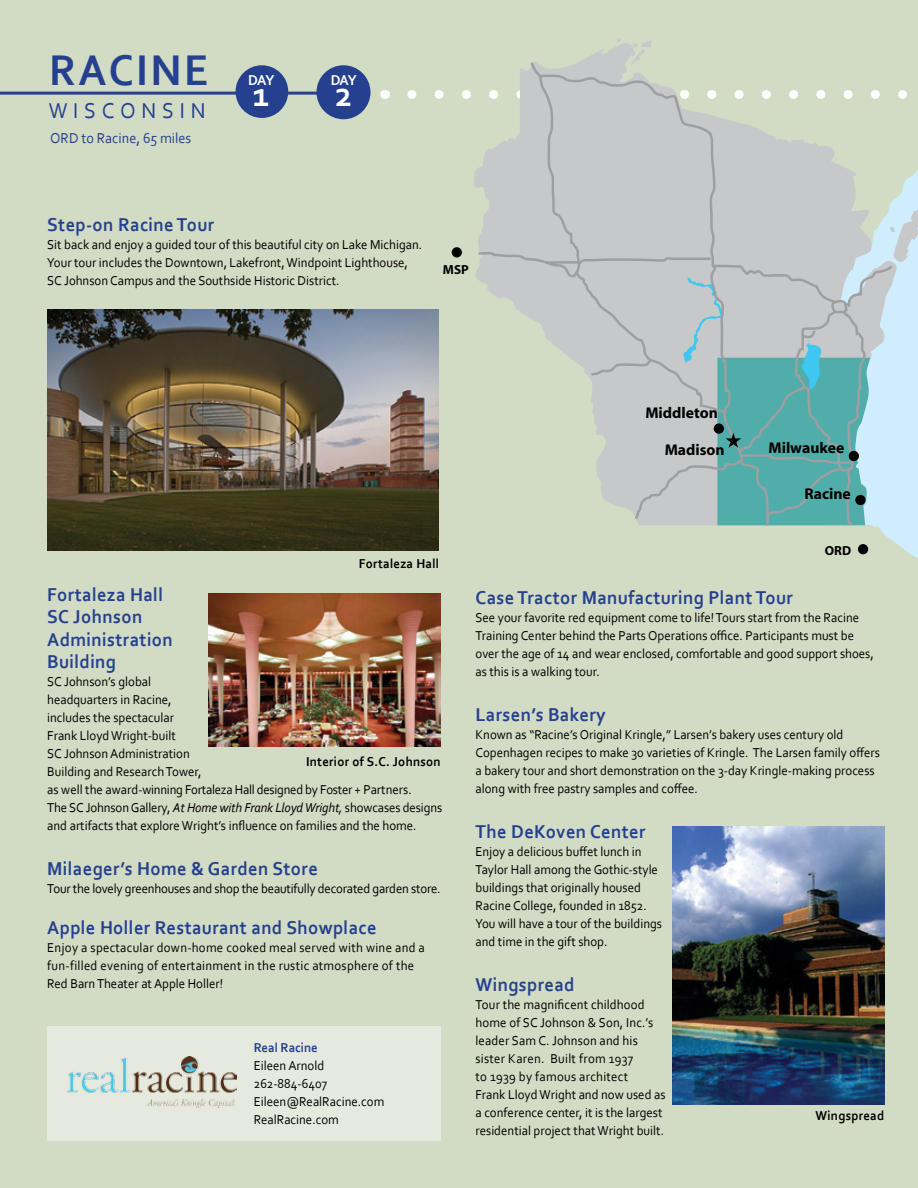
<style>
.page{position:relative;width:918px;height:1188px;background:#d2dbc3}
.page>*{position:absolute;margin:0;border:0;box-sizing:border-box;transform-origin:0 0}
.t1{font:700 45px "Corbel";letter-spacing:.06em;color:#25408f;scale:.95 1}
.t2{font:700 36px "Corbel";color:#fff;scale:.95 1}
.t3{font:22.5px "Corbel";letter-spacing:.27em;color:#25408f;scale:.95 1}
.t4{font:700 19.5px/22.5px "Corbel";letter-spacing:.02em;color:#25408f;scale:.95 1}
.t5{font:700 15.6px "Myriad";color:#000}
.t6{font:15px "Corbel";color:#25408f;scale:.95 1}
.t7{font:700 15px "Corbel";color:#fff;scale:.95 1}
.t8{font:13.5px/18px "Corbel";color:#000;scale:.95 1}
.t9{font:13.5px/18px "Corbel";letter-spacing:.02em;color:#000;scale:.95 1}
.t10{font:700 13.5px "Corbel";letter-spacing:.02em;color:#000;scale:.95 1}
.t11{font:700 13.5px "Corbel";color:#25408f;scale:.95 1}
.t12{font:700 13.2px "Myriad";color:#000}
.s1{font-style:italic}
</style>
<div class="page">
<svg style="left:412px;top:90px;width:495px;height:9px"></svg>
<hr style="left:0;top:92px;width:325px;height:3px;background:#25408f">
<div style="left:236px;top:65px;width:52px;height:53px;background:#25408f;border-radius:50%"></div>
<div style="left:316px;top:65px;width:54px;height:54px;background:#25408f;border-radius:50%"></div>
<img style="left:47px;top:309px;width:392px;height:242px">
<img style="left:209px;top:593px;width:231px;height:154px">
<svg style="left:857px;top:525px;width:61px;height:33px"></svg>
<svg style="left:473px;top:47px;width:143px;height:230px"></svg>
<svg style="left:616px;top:38px;width:36px;height:23px"></svg>
<svg style="left:476px;top:61px;width:418px;height:467px"></svg>
<svg style="left:570px;top:117px;width:348px;height:408px;background:#b4c8c8"></svg>
<div style="left:714px;top:423px;width:10px;height:11px;background:#000;border-radius:50%"></div>
<div style="left:849px;top:451px;width:10px;height:10px;background:#000;border-radius:50%"></div>
<div style="left:855px;top:495px;width:11px;height:10px;background:#000;border-radius:50%"></div>
<div style="left:858px;top:544px;width:10px;height:10px;background:#000;border-radius:50%"></div>
<div style="left:452px;top:247px;width:10px;height:10px;background:#000;border-radius:50%"></div>
<div style="left:47px;top:1026px;width:394px;height:115px;background:#e6eade"></div>
<img style="left:67px;top:1056px;width:170px;height:51px">
<img style="left:672px;top:826px;width:212px;height:278px">
<h1 class="t1" style="left:49px;top:42px;width:169px">Racine</h1>
<h3 class="t3" style="left:49px;top:96px;width:56px">wisco</h3>
<h3 class="t3" style="left:142px;top:96px;width:69px">ns in</h3>
<p class="t6" style="left:50px;top:129px;width:150px">ORD to Racine, 65 miles</p>
<p class="t7" style="left:248px;top:71px;width:29px">day</p>
<h2 class="t2" style="left:253px;top:72px;width:19px">1</h2>
<p class="t7" style="left:331px;top:71px;width:29px">day</p>
<h2 class="t2" style="left:335px;top:72px;width:19px">2</h2>
<h3 class="t4" style="left:47px;top:213px;width:177px">Step-on Racine Tour</h3>
<p class="t8" style="left:47px;top:235px;width:396px">Sit back and enjoy a guided tour of this beautiful city on Lake Michigan.<br>Your tour includes the Downtown, Lakefront, Windpoint Lighthouse,<br>SC Johnson Campus and the Southside Historic District.</p>
<p class="t12" style="left:443px;top:263px;width:27px">MSP</p>
<p class="t10" style="left:359px;top:556px;width:86px">Fortaleza Hall</p>
<p class="t5" style="left:645px;top:405px;width:74px">Middleton</p>
<p class="t5" style="left:665px;top:442px;width:62px">Madison</p>
<p class="t5" style="left:769px;top:439px;width:77px">Milwaukee</p>
<p class="t5" style="left:805px;top:485px;width:48px">Racine</p>
<p class="t12" style="left:825px;top:544px;width:28px">ORD</p>
<h3 class="t4" style="left:47px;top:583px;width:134px">Fortaleza Hall<br>SC Johnson<br>Administration<br>Building</h3>
<p class="t8" style="left:47px;top:673px;width:417px">SC Johnson’s global<br>headquarters in Racine,<br>includes the spectacular<br>Frank Lloyd Wright-built<br>SC Johnson Administration<br>Building and Research Tower,<br>as well the award-winning Fortaleza Hall designed by Foster + Partners.<br>The SC Johnson Gallery, <span class="s1">At Home with Frank Lloyd Wright,</span> showcases designs and artifacts that explore Wright’s influence on families and the home.</p>
<h3 class="t4" style="left:47px;top:857px;width:286px">Milaeger’s Home &amp; Garden Store</h3>
<p class="t8" style="left:47px;top:880px;width:416px">Tour the lovely greenhouses and shop the beautifully decorated garden store.</p>
<h3 class="t4" style="left:47px;top:916px;width:348px">Apple Holler Restaurant and Showplace</h3>
<p class="t9" style="left:47px;top:938px;width:399px">Enjoy a spectacular down-home cooked meal served with wine and a fun-filled evening of entertainment in the rustic atmosphere of the<br>Red Barn Theater at Apple Holler!</p>
<p class="t10" style="left:306px;top:753px;width:143px">I nterior of S.C. Johnson</p>
<p class="t11" style="left:254px;top:1039px;width:69px">Real Racine</p>
<p class="t8" style="left:254px;top:1056px;width:139px">Eileen Arnold<br>262-884-6407<br>Eileen@RealRacine.com<br>RealRacine.com</p>
<h3 class="t4" style="left:475px;top:586px;width:336px">Case Tractor Manufacturing Plant Tour</h3>
<p class="t8" style="left:475px;top:608px;width:421px">See your favorite red equipment come to life! Tours start from the Racine Training Center behind the Parts Operations office. Participants must be over the age of 14 and wear enclosed, comfortable and good support shoes, as this is a walking tour.</p>
<h3 class="t4" style="left:475px;top:703px;width:139px">Larsen’s Bakery</h3>
<p class="t8" style="left:475px;top:725px;width:427px">Known as “Racine’s Original Kringle,” Larsen’s bakery uses century old Copenhagen recipes to make 30 varieties of Kringle. The Larsen family offers a bakery tour and short demonstration on the 3-day Kringle-making process along with free pastry samples and coffee.</p>
<h3 class="t4" style="left:475px;top:820px;width:180px">The DeKoven Center</h3>
<p class="t8" style="left:475px;top:842px;width:198px">Enjoy a delicious buffet lunch in<br>Taylor Hall among the Gothic-style buildings that originally housed<br>Racine College, founded in 1852.<br>You will have a tour of the buildings and time in the gift shop.</p>
<h3 class="t4" style="left:475px;top:973px;width:106px">Wingspread</h3>
<p class="t8" style="left:475px;top:995px;width:202px">Tour the magnificent childhood home of SC Johnson &amp; Son, Inc.’s leader Sam C. Johnson and his sister Karen. Built from 1937<br>to 1939 by famous architect<br>Frank Lloyd Wright and now used as a conference center, it is the largest residential project that Wright built.</p>
<p class="t10" style="left:816px;top:1108px;width:74px">Wingspread</p>
</div>
